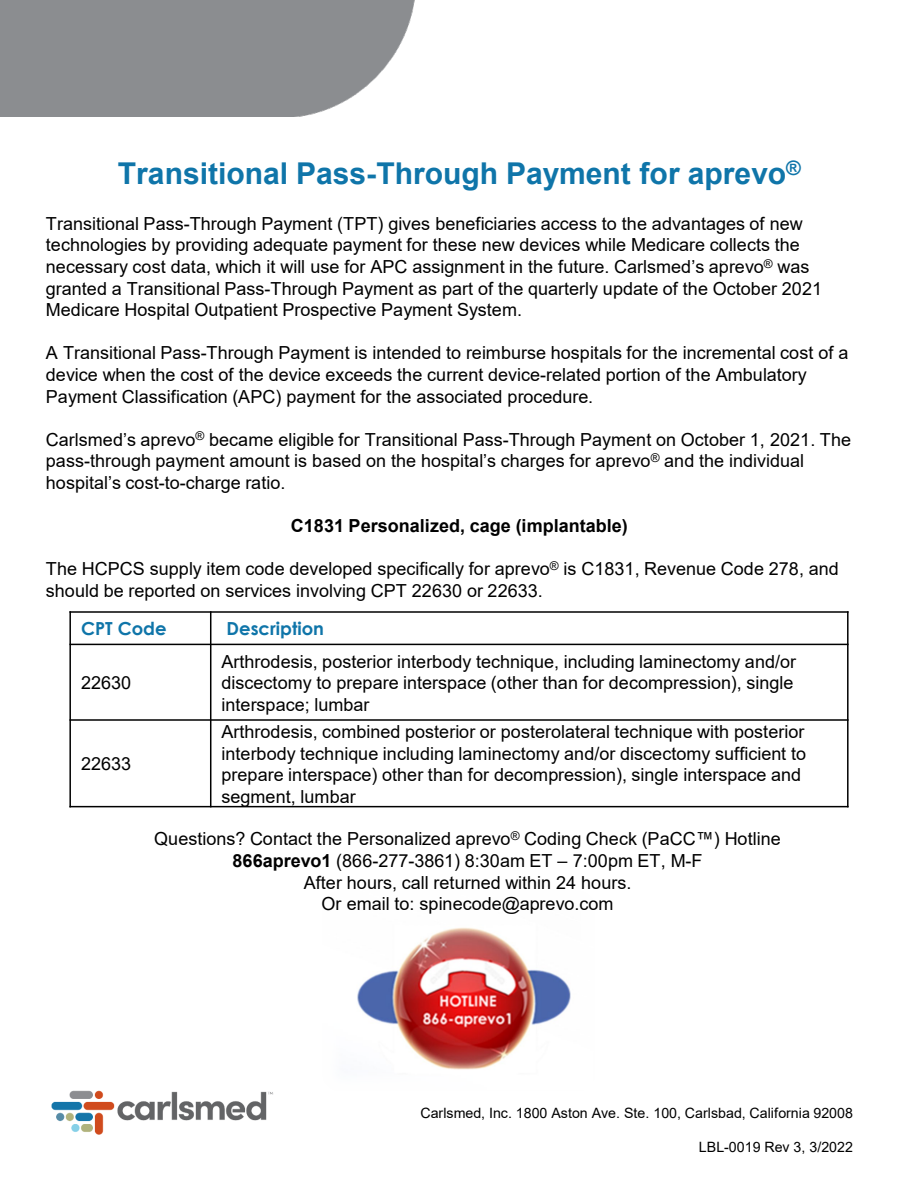
<style>
.page{position:relative;width:918px;height:1188px;background:#fff}
.page>*{position:absolute;margin:0;border:0;box-sizing:border-box;transform-origin:0 0}
.t1{font:700 30px "Arial";color:#0f75a9}
.t2{font:18px/21.6px "Arial";letter-spacing:.005em;color:#000}
.t3{font:700 18px "Arial";color:#000}
.t4{font:700 18px "Century Gothic";color:#0f75a9}
.t5{font:14.25px "Arial";color:#000}
.t6{font:13.5px "Century Gothic";color:#000}
.s1{font-weight:700}
</style>
<div class="page">
<hr style="left:210px;top:611px;width:1px;height:196px;background:#000">
<hr style="left:69px;top:644px;width:780px;height:1px;background:#000">
<hr style="left:69px;top:719px;width:780px;height:2px;background:#000">
<hr style="left:69px;top:611px;width:2px;height:196px;background:#000">
<hr style="left:847px;top:611px;width:2px;height:196px;background:#000">
<hr style="left:69px;top:611px;width:780px;height:2px;background:#000">
<hr style="left:69px;top:806px;width:780px;height:1px;background:#000">
<img style="left:357px;top:927px;width:214px;height:143px">
<img style="left:51px;top:1090px;width:222px;height:45px">
<p class="t1" style="left:118px;top:152px;width:684px">Transitional Pass-Through Payment for aprevo<sup>®</sup></p>
<p class="t2" style="left:46px;top:213px;width:778px">Transitional Pass-Through Payment (TPT) gives beneficiaries access to the advantages of new technologies by providing adequate payment for these new devices while Medicare collects the necessary cost data, which it will use for APC assignment in the future. Carlsmed’s aprevo<sup>®</sup> was granted a Transitional Pass-Through Payment as part of the quarterly update of the October 2021<br>Medicare Hospital Outpatient Prospective Payment System.</p>
<p class="t2" style="left:46px;top:342px;width:804px">A Transitional Pass-Through Payment is intended to reimburse hospitals for the incremental cost of a device when the cost of the device exceeds the current device-related portion of the Ambulatory<br>Payment Classification (APC) payment for the associated procedure.</p>
<p class="t2" style="left:46px;top:429px;width:807px">Carlsmed’s aprevo<sup>®</sup> became eligible for Transitional Pass-Through Payment on October 1, 2021. The pass-through payment amount is based on the hospital’s charges for aprevo<sup>®</sup> and the individual hospital’s cost-to-charge ratio.</p>
<p class="t3" style="left:291px;top:513px;width:339px">C1831 Personalized, cage (implantable)</p>
<p class="t2" style="left:46px;top:558px;width:795px">The HCPCS supply item code developed specifically for aprevo<sup>®</sup> is C1831, Revenue Code 278, and should be reported on services involving CPT 22630 or 22633.</p>
<p class="t4" style="left:81px;top:615px;width:87px">CPT Code</p>
<p class="t4" style="left:227px;top:615px;width:99px">Description</p>
<p class="t2" style="left:81px;top:672px;width:52px">22630</p>
<p class="t2" style="left:222px;top:651px;width:576px">Arthrodesis, posterior interbody technique, including laminectomy and/or discectomy to prepare interspace (other than for decompression), single interspace; lumbar</p>
<p class="t2" style="left:81px;top:753px;width:52px">22633</p>
<p class="t2" style="left:222px;top:721px;width:586px">Arthrodesis, combined posterior or posterolateral technique with posterior interbody technique including laminectomy and/or discectomy sufficient to prepare interspace) other than for decompression), single interspace and segment, lumbar</p>
<p class="t2" style="left:154px;top:828px;width:628px">Questions? Contact the Personalized aprevo<sup>®</sup> Coding Check (PaCC™) Hotline</p>
<p class="t2" style="left:233px;top:850px;width:471px"><span class="s1">866aprevo1</span> (866-277-3861) 8:30am ET – 7:00pm ET, M-F</p>
<p class="t2" style="left:304px;top:871px;width:329px">After hours, call returned within 24 hours.</p>
<p class="t2" style="left:321px;top:893px;width:294px">Or email to: spinecode@aprevo.com</p>
<p class="t6" style="left:294px;top:1103px;width:437px">Carlsmed, Inc. 1800 Aston Ave. Ste. 100, Carlsbad, California 92008</p>
<p class="t5" style="left:420px;top:1103px;width:434px">Carlsmed, Inc. 1800 Aston Ave. Ste. 100, Carlsbad, California 92008</p>
<p class="t5" style="left:699px;top:1137px;width:156px">LBL-0019 Rev 3, 3/2022</p>
</div>
